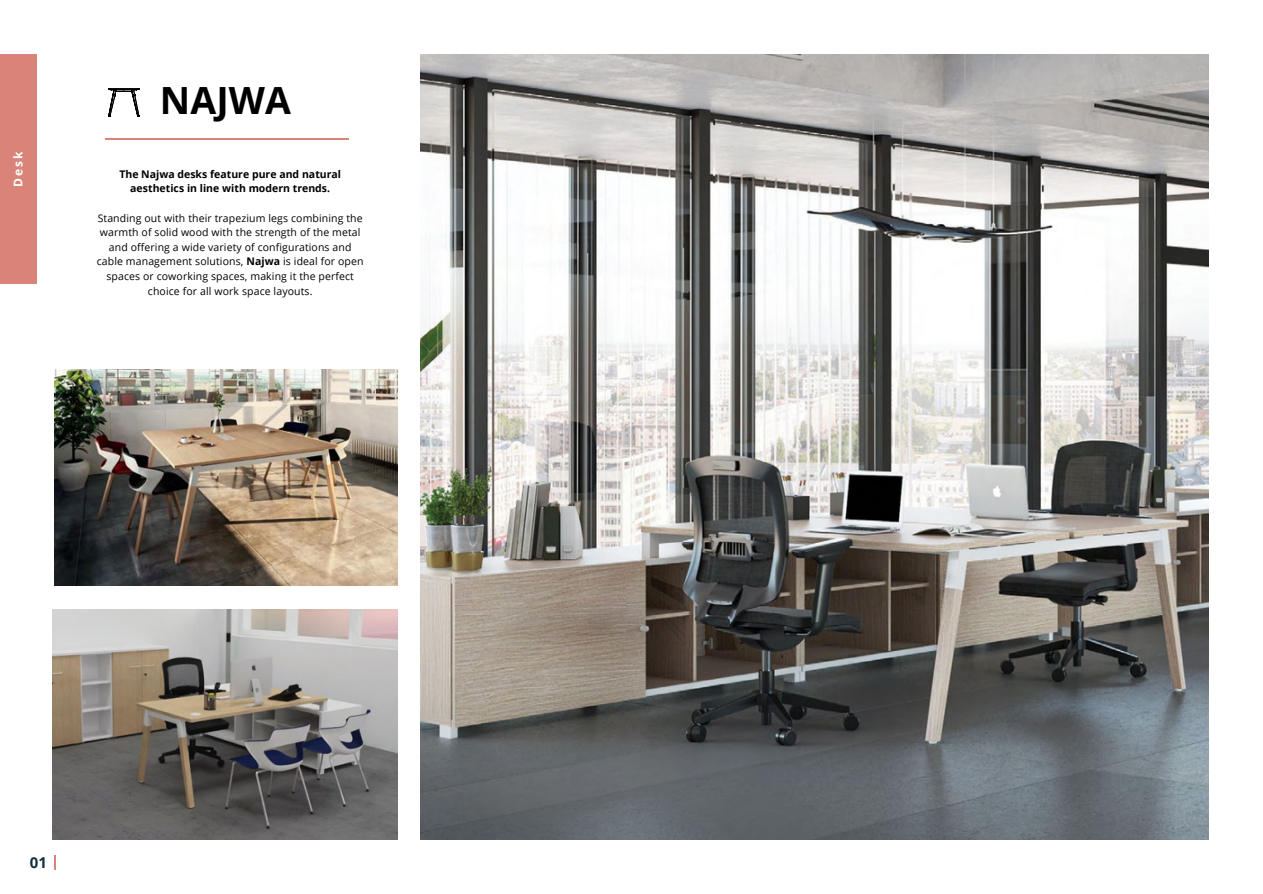
<style>
.page{position:relative;width:1263px;height:894px;background:#fff}
.page>*{position:absolute;margin:0;border:0;box-sizing:border-box;transform-origin:0 0}
.t1{font:700 37.5px "Open Sans";letter-spacing:.005em;color:#000}
.t2{font:700 15px "Open Sans";color:#112f3f}
.t3{font:700 12px "Open Sans";color:#fff}
.t4{font:10.5px/14.5px "Open Sans";letter-spacing:.01em;color:#000;text-align:center}
.t5{font:700 10.5px/14.5px "Open Sans";color:#000;text-align:center}
.s1{font-weight:700}
</style>
<div class="page">
<div style="left:0;top:54px;width:36px;height:230px;background:#d98379"></div>
<svg style="left:54px;top:855px;width:2px;height:14px"></svg>
<svg style="left:108px;top:88px;width:32px;height:29px"></svg>
<hr style="left:106px;top:138px;width:243px;height:2px;background:#d98379">
<img style="left:421px;top:54px;width:787px;height:785px">
<img style="left:55px;top:369px;width:343px;height:216px">
<img style="left:53px;top:609px;width:344px;height:229px">
<p class="t3" style="left:10px;top:186px;width:37px;rotate:-90deg">Desk</p>
<p class="t1" style="left:160px;top:74px;width:133px">NAJWA</p>
<p class="t5" style="left:119px;top:166px;width:223px">The Najwa desks feature pure and natural aesthetics in line with modern trends.</p>
<p class="t4" style="left:97px;top:210px;width:268px">Standing out with their trapezium legs combining the warmth of solid wood with the strength of the metal and offering a wide variety of configurations and cable management solutions, <span class="s1">Najwa</span> is ideal for open spaces or coworking spaces, making it the perfect choice for all work space layouts.</p>
<p class="t2" style="left:30px;top:852px;width:19px">01</p>
</div>
